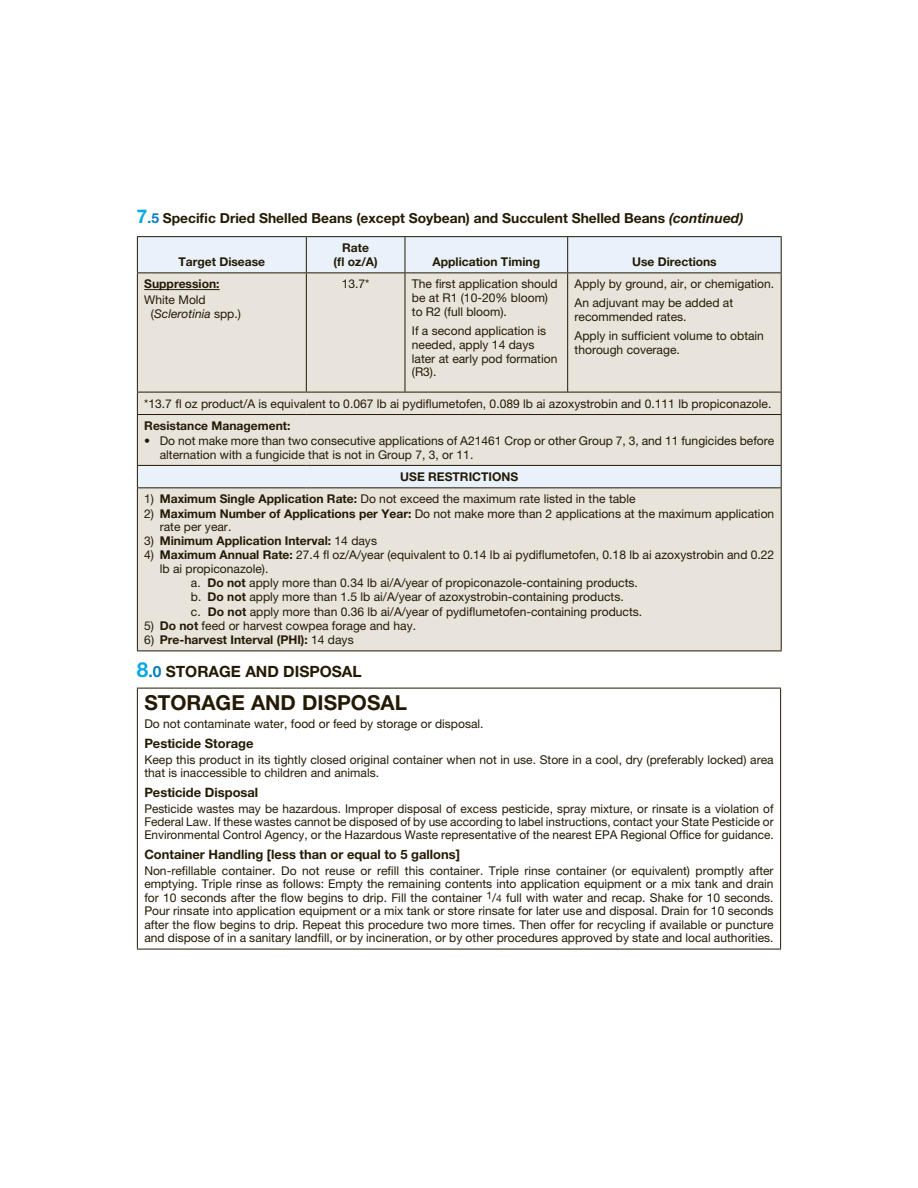
<style>
.page{position:relative;width:918px;height:1188px;background:#fff}
.page>*{position:absolute;margin:0;border:0;box-sizing:border-box;transform-origin:0 0}
.t1{font:700 20.7px "Helvetica Neue LT Pro";color:#241a04}
.t2{font:700 15.6px "Helvetica Neue LT Pro";color:#241a04}
.t3{font:700 13.8px "Helvetica Neue LT Pro";color:#241a04}
.t4{font:700 12.9px "Helvetica Neue LT Pro";color:#241a04}
.t5{font:12.15px/13.8px "Helvetica Neue LT Pro";color:#241a04}
.t6{font:700 12.15px/13.8px "Helvetica Neue LT Pro";color:#241a04;text-align:center}
.s1{font-size:18.9px;color:#06a9e0}
.s2{color:#007dc3}
.s3{font-style:italic}
.s4{font-weight:700}
.s5{font-weight:400}
.s6{font-size:20.7px;color:#06a9e0}
.s7{font-size:10.35px}
</style>
<div class="page">
<div style="left:138px;top:237px;width:643px;height:35px;background:#e9f2fb"></div>
<svg style="left:138px;top:273px;width:643px;height:377px;background:#e7e3dc"></svg>
<hr style="left:137px;top:236px;width:169px;height:1px;background:#241a04">
<hr style="left:137px;top:237px;width:1px;height:35px;background:#241a04">
<hr style="left:306px;top:237px;width:1px;height:35px;background:#241a04">
<hr style="left:405px;top:237px;width:1px;height:35px;background:#241a04">
<hr style="left:567px;top:237px;width:1px;height:35px;background:#241a04">
<hr style="left:781px;top:237px;width:1px;height:35px;background:#241a04">
<hr style="left:137px;top:272px;width:169px;height:1px;background:#241a04">
<hr style="left:137px;top:273px;width:1px;height:119px;background:#241a04">
<hr style="left:306px;top:272px;width:99px;height:1px;background:#241a04">
<hr style="left:306px;top:273px;width:1px;height:119px;background:#241a04">
<hr style="left:405px;top:272px;width:163px;height:1px;background:#241a04">
<hr style="left:405px;top:273px;width:1px;height:119px;background:#241a04">
<hr style="left:568px;top:272px;width:214px;height:1px;background:#241a04">
<hr style="left:567px;top:273px;width:1px;height:119px;background:#241a04">
<hr style="left:781px;top:273px;width:1px;height:119px;background:#241a04">
<hr style="left:137px;top:392px;width:169px;height:1px;background:#241a04">
<svg style="left:137px;top:393px;width:1px;height:21px"></svg>
<hr style="left:306px;top:392px;width:476px;height:1px;background:#241a04">
<svg style="left:781px;top:393px;width:1px;height:21px"></svg>
<hr style="left:137px;top:414px;width:169px;height:1px;background:#241a04">
<hr style="left:137px;top:415px;width:1px;height:50px;background:#241a04">
<hr style="left:306px;top:414px;width:476px;height:1px;background:#241a04">
<hr style="left:781px;top:415px;width:1px;height:50px;background:#241a04">
<hr style="left:137px;top:465px;width:169px;height:1px;background:#241a04">
<svg style="left:137px;top:466px;width:1px;height:21px"></svg>
<hr style="left:306px;top:465px;width:476px;height:1px;background:#241a04">
<svg style="left:781px;top:466px;width:1px;height:21px"></svg>
<hr style="left:137px;top:487px;width:169px;height:1px;background:#241a04">
<hr style="left:137px;top:488px;width:1px;height:162px;background:#241a04">
<hr style="left:306px;top:487px;width:476px;height:1px;background:#241a04">
<hr style="left:781px;top:488px;width:1px;height:162px;background:#241a04">
<hr style="left:137px;top:650px;width:645px;height:1px;background:#241a04">
<hr style="left:306px;top:236px;width:476px;height:1px;background:#241a04">
<hr style="left:144px;top:289px;width:76px;height:1px;background:#241a04">
<hr style="left:137px;top:688px;width:644px;height:1px;background:#241a04">
<hr style="left:137px;top:689px;width:1px;height:260px;background:#241a04">
<hr style="left:780px;top:689px;width:1px;height:260px;background:#241a04">
<hr style="left:137px;top:949px;width:644px;height:1px;background:#241a04">
<p class="t3" style="left:137px;top:213px;width:608px"><span class="s1">7</span><span class="s2">.5</span> Specific Dried Shelled Beans (except Soybean) and Succulent Shelled Beans <span class="s3">(continued)</span></p>
<p class="t6" style="left:178px;top:256px;width:88px">Target Disease</p>
<p class="t6" style="left:144px;top:278px;width:77px">Suppression:</p>
<p class="t5" style="left:151px;top:294px;width:91px;text-indent:-7px">White Mold (<span class="s3">Sclerotinia</span> spp.)</p>
<p class="t6" style="left:334px;top:242px;width:46px">Rate<br>(fl oz/A)</p>
<p class="t6" style="left:433px;top:256px;width:109px">Application Timing</p>
<p class="t6" style="left:632px;top:256px;width:86px">Use Directions</p>
<p class="t5" style="left:342px;top:278px;width:29px">13.7*</p>
<p class="t5" style="left:412px;top:278px;width:147px">The first application should be at R1 (10-20% bloom) to R2 (full bloom).</p>
<p class="t5" style="left:412px;top:325px;width:147px">If a second application is needed, apply 14 days later at early pod formation (R3).</p>
<p class="t5" style="left:575px;top:276px;width:201px;line-height:19px">Apply by ground, air, or chemigation.<br>An adjuvant may be added at</p>
<p class="t5" style="left:575px;top:309px;width:191px;line-height:19px">recommended rates.<br>Apply in sufficient volume to obtain</p>
<p class="t5" style="left:575px;top:344px;width:107px">thorough coverage.</p>
<p class="t5" style="left:144px;top:398px;width:629px">*13.7 fl oz product/A is equivalent to 0.067 lb ai pydiflumetofen, 0.089 lb ai azoxystrobin and 0.111 lb propiconazole.</p>
<p class="t6" style="left:144px;top:420px;width:148px">Resistance Management:</p>
<p class="t5" style="left:160px;top:435px;width:616px;line-height:13.4px;text-indent:-16px">• Do not make more than two consecutive applications of A21461 Crop or other Group 7, 3, and 11 fungicides before alternation with a fungicide that is not in Group 7, 3, or 11.</p>
<p class="t6" style="left:400px;top:471px;width:120px">USE RESTRICTIONS</p>
<p class="t5" style="left:144px;top:493px;width:493px">1) <span class="s4">Maximum Single Application Rate:</span> Do not exceed the maximum rate listed in the table</p>
<p class="t5" style="left:160px;top:508px;width:616px;line-height:13.4px;text-indent:-16px">2) <span class="s4">Maximum Number of Applications per Year:</span> Do not make more than 2 applications at the maximum application rate per year.</p>
<p class="t6" style="left:144px;top:535px;width:234px"><span class="s5">3)</span> Minimum Application Interval: <span class="s5">14 days</span></p>
<p class="t5" style="left:144px;top:549px;width:632px">4) <span class="s4">Maximum Annual Rate:</span> 27.4 fl oz/A/year (equivalent to 0.14 lb ai pydiflumetofen, 0.18 lb ai azoxystrobin and 0.22</p>
<p class="t5" style="left:160px;top:563px;width:110px">lb ai propiconazole).</p>
<p class="t5" style="left:191px;top:577px;width:449px">a. <span class="s4">Do not</span> apply more than 0.34 lb ai/A/year of propiconazole-containing products.</p>
<p class="t5" style="left:191px;top:591px;width:434px">b. <span class="s4">Do not</span> apply more than 1.5 lb ai/A/year of azoxystrobin-containing products.</p>
<p class="t5" style="left:191px;top:606px;width:453px">c. <span class="s4">Do not</span> apply more than 0.36 lb ai/A/year of pydiflumetofen-containing products.</p>
<p class="t5" style="left:144px;top:620px;width:273px">5) <span class="s4">Do not</span> feed or harvest cowpea forage and hay.</p>
<p class="t6" style="left:144px;top:634px;width:211px"><span class="s5">6)</span> Pre-harvest Interval (PHI): <span class="s5">14 days</span></p>
<p class="t2" style="left:137px;top:666px;width:226px"><span class="s6">8</span><span class="s2">.0</span> STORAGE AND DISPOSAL</p>
<h1 class="t1" style="left:144px;top:695px;width:264px">STORAGE AND DISPOSAL</h1>
<p class="t5" style="left:144px;top:718px;width:341px">Do not contaminate water, food or feed by storage or disposal.</p>
<p class="t4" style="left:144px;top:739px;width:111px">Pesticide Storage</p>
<p class="t5" style="left:144px;top:754px;width:631px;line-height:13.4px">Keep this product in its tightly closed original container when not in use. Store in a cool, dry (preferably locked) area that is inaccessible to children and animals.</p>
<p class="t4" style="left:144px;top:787px;width:115px">Pesticide Disposal</p>
<p class="t5" style="left:144px;top:803px;width:631px;line-height:13.4px;text-align:justify">Pesticide wastes may be hazardous. Improper disposal of excess pesticide, spray mixture, or rinsate is a violation of Federal Law. If these wastes cannot be disposed of by use according to label instructions, contact your State Pesticide or Environmental Control Agency, or the Hazardous Waste representative of the nearest EPA Regional Office for guidance.</p>
<p class="t4" style="left:144px;top:850px;width:317px">Container Handling [less than or equal to 5 gallons]</p>
<p class="t5" style="left:144px;top:865px;width:631px;text-align:justify">Non-refillable container. Do not reuse or refill this container. Triple rinse container (or equivalent) promptly after emptying. Triple rinse as follows: Empty the remaining contents into application equipment or a mix tank and drain for 10 seconds after the flow begins to drip. Fill the container <sup>1</sup>/<span class="s7">4</span> full with water and recap. Shake for 10 seconds.<br>Pour rinsate into application equipment or a mix tank or store rinsate for later use and disposal. Drain for 10 seconds after the flow begins to drip. Repeat this procedure two more times. Then offer for recycling if available or puncture and dispose of in a sanitary landfill, or by incineration, or by other procedures approved by state and local authorities.</p>
</div>
